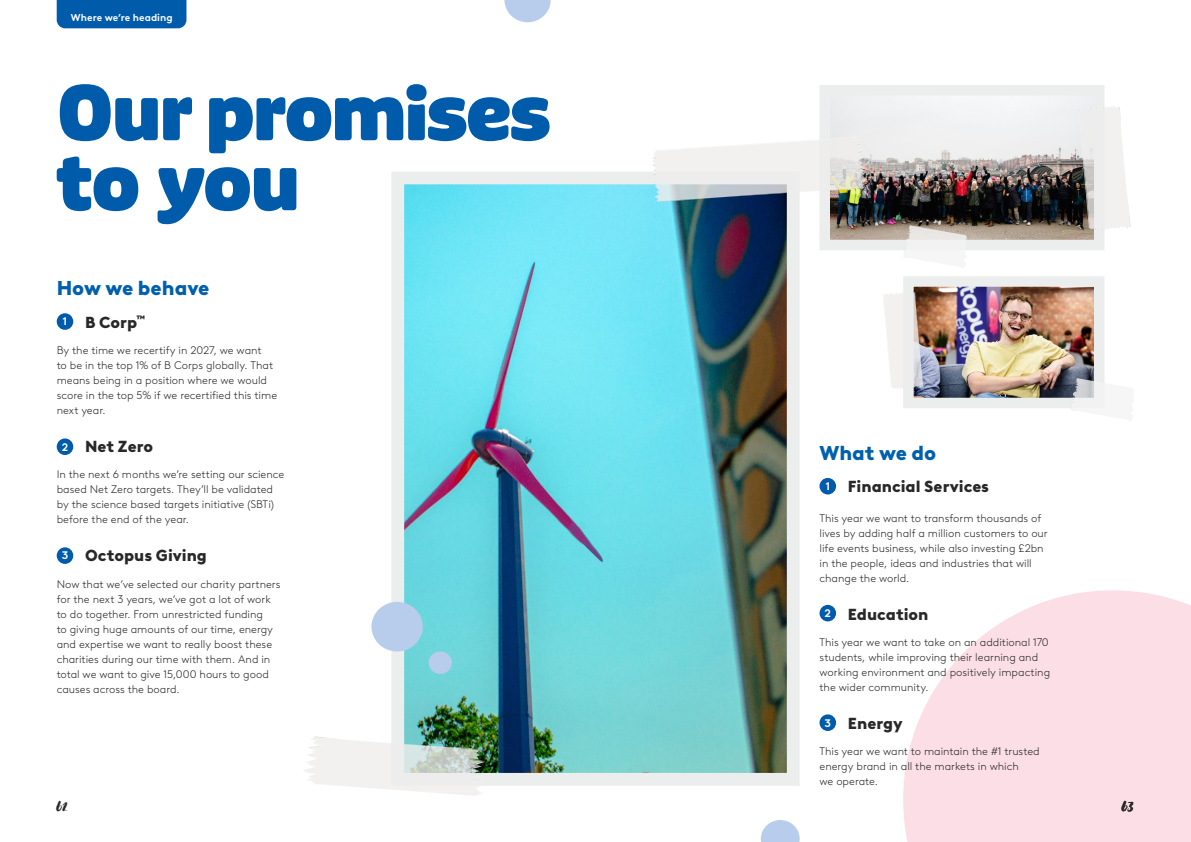
<style>
.page{position:relative;width:1191px;height:842px;background:#fff}
.page>*{position:absolute;margin:0;border:0;box-sizing:border-box;transform-origin:0 0}
.t1{font:900 75px/70px "Puffin Display Soft";letter-spacing:-.02em;color:#005baa}
.t2{font:900 20px "Brown LL";color:#0060ad}
.t3{font:900 16px "Brown LL";color:#292829}
.t4{font:800 14px "Canvas Script";color:#292829}
.t5{font:300 11px/15px "Brown LL";color:#292829}
.t6{font:700 11px "Brown LL";color:#fff}
.t7{font:700 10px "Brown LL";letter-spacing:.005em;color:#fff}
</style>
<div class="page">
<svg style="left:903px;top:590px;width:288px;height:252px;fill:#fcdfe6"></svg>
<div style="left:57px;top:0;width:129px;height:28px;background:#005baa"></div>
<img style="left:405px;top:185px;width:380px;height:587px">
<div style="left:391px;top:171px;width:408px;height:615px;border:13px solid #eceded"></div>
<img style="left:831px;top:97px;width:261px;height:141px">
<div style="left:819px;top:85px;width:285px;height:165px;border:11px solid #eceded"></div>
<img style="left:915px;top:288px;width:177px;height:108px">
<div style="left:903px;top:276px;width:201px;height:132px;border:11px solid #eceded"></div>
<svg style="left:305px;top:736px;width:180px;height:59px"></svg>
<svg style="left:903px;top:225px;width:64px;height:43px"></svg>
<svg style="left:1070px;top:378px;width:64px;height:43px"></svg>
<svg style="left:1078px;top:105px;width:52px;height:125px"></svg>
<svg style="left:883px;top:291px;width:40px;height:98px"></svg>
<svg style="left:761px;top:820px;width:38px;height:22px"></svg>
<svg style="left:504px;top:0;width:46px;height:22px"></svg>
<div style="left:429px;top:651px;width:23px;height:23px;background:#b8cdeb;border-radius:50%"></div>
<div style="left:371px;top:602px;width:52px;height:49px;background:#b8cdeb;border-radius:50%"></div>
<svg style="left:652px;top:137px;width:214px;height:65px"></svg>
<div style="left:57px;top:313px;width:16px;height:17px;background:#005baa;border-radius:50%"></div>
<div style="left:57px;top:547px;width:16px;height:17px;background:#005baa;border-radius:50%"></div>
<div style="left:57px;top:438px;width:16px;height:17px;background:#005baa;border-radius:50%"></div>
<div style="left:819px;top:478px;width:17px;height:16px;background:#005baa;border-radius:50%"></div>
<div style="left:819px;top:605px;width:17px;height:16px;background:#005baa;border-radius:50%"></div>
<div style="left:819px;top:714px;width:17px;height:17px;background:#005baa;border-radius:50%"></div>
<p class="t7" style="left:71px;top:10px;width:103px">Where we’re heading</p>
<h1 class="t1" style="left:57px;top:81px;width:495px">Our promises to you</h1>
<h2 class="t2" style="left:57px;top:273px;width:154px">How we behave</h2>
<h3 class="t3" style="left:85px;top:309px;width:62px">B Corp<sup>™</sup></h3>
<p class="t5" style="left:57px;top:342px;width:222px">By the time we recertify in 2027, we want<br>to be in the top 1% of B Corps globally. That means being in a position where we would score in the top 5% if we recertified this time next year.</p>
<h3 class="t3" style="left:85px;top:434px;width:70px">Net Zero</h3>
<p class="t5" style="left:57px;top:466px;width:229px">In the next 6 months we’re setting our science based Net Zero targets. They’ll be validated by the science based targets initiative (SBTi) before the end of the year.</p>
<h3 class="t3" style="left:85px;top:543px;width:123px">Octopus Giving</h3>
<p class="t5" style="left:57px;top:576px;width:225px">Now that we’ve selected our charity partners for the next 3 years, we’ve got a lot of work to do together. From unrestricted funding<br>to giving huge amounts of our time, energy and expertise we want to really boost these charities during our time with them. And in total we want to give 15,000 hours to good causes across the board.</p>
<p class="t6" style="left:63px;top:313px;width:6px">1</p>
<p class="t6" style="left:62px;top:438px;width:8px">2</p>
<p class="t6" style="left:62px;top:547px;width:8px">3</p>
<h2 class="t2" style="left:819px;top:437px;width:118px">What we do</h2>
<h3 class="t3" style="left:848px;top:474px;width:143px">Financial Services</h3>
<p class="t5" style="left:819px;top:510px;width:230px">This year we want to transform thousands of lives by adding half a million customers to our life events business, while also investing £2bn in the people, ideas and industries that will change the world.</p>
<h3 class="t3" style="left:848px;top:601px;width:82px">Education</h3>
<p class="t5" style="left:819px;top:634px;width:232px">This year we want to take on an additional 170 students, while improving their learning and working environment and positively impacting the wider community.</p>
<h3 class="t3" style="left:848px;top:711px;width:56px">Energy</h3>
<p class="t5" style="left:819px;top:743px;width:222px">This year we want to maintain the #1 trusted energy brand in all the markets in which<br>we operate.</p>
<p class="t6" style="left:825px;top:478px;width:6px">1</p>
<p class="t6" style="left:824px;top:605px;width:8px">2</p>
<p class="t6" style="left:824px;top:714px;width:8px">3</p>
<p class="t4" style="left:57px;top:797px;width:13px">62</p>
<p class="t4" style="left:1122px;top:797px;width:14px">63</p>
</div>
